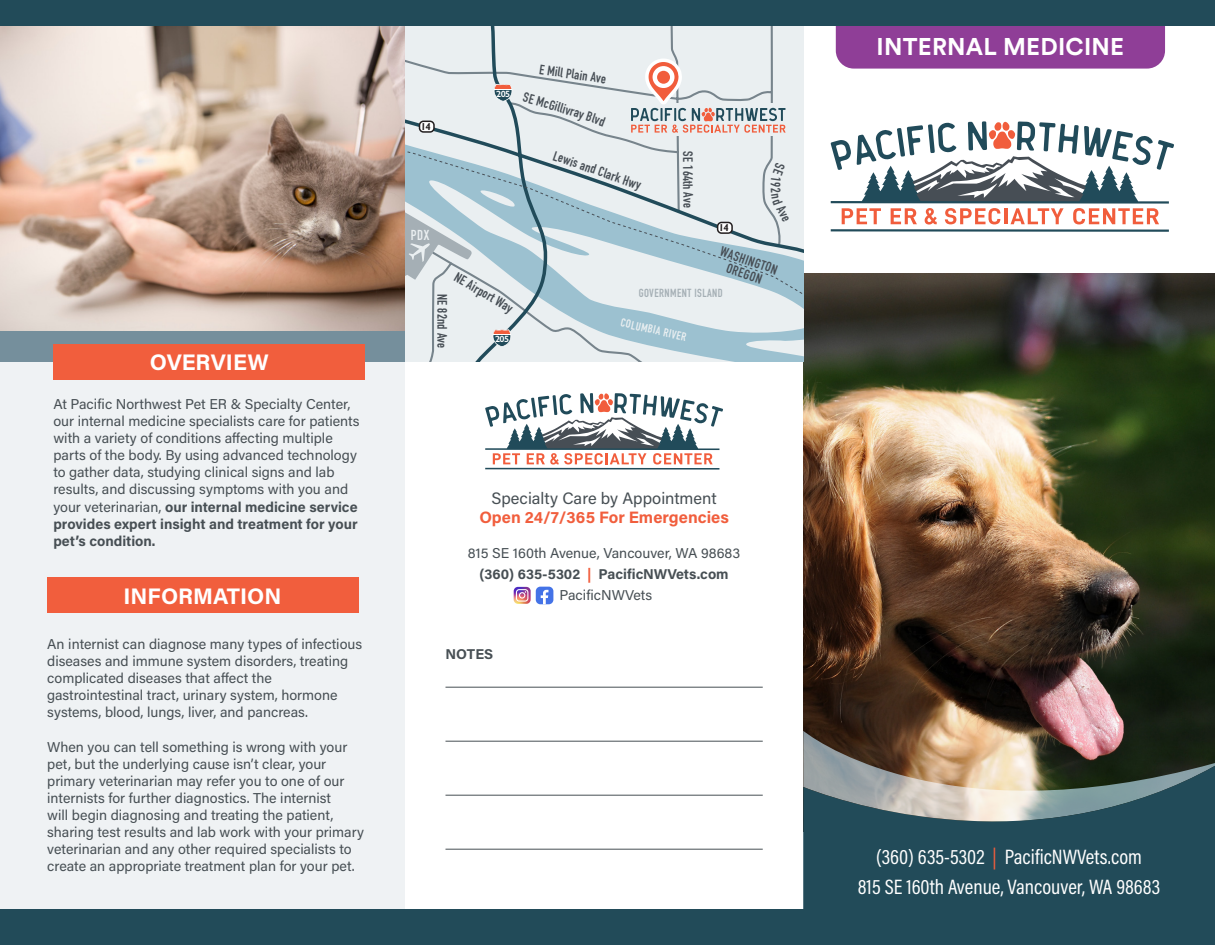
<style>
.page{position:relative;width:1215px;height:945px;background:#fff}
.page>*{position:absolute;margin:0;border:0;box-sizing:border-box;transform-origin:0 0}
.t1{font:700 24px "Circular Std";letter-spacing:.01em;color:#fff}
.t2{font:700 22.5px "Acumin Pro";color:#fff}
.t3{font:21px "Acumin Pro Cond";color:#fff}
.t4{font:16.5px "Acumin Pro";color:#474f54}
.t5{font:700 16.5px "Acumin Pro";color:#f15e3d}
.t6{font:14.25px/17.1px "Acumin Pro";color:#474f54}
.t7{font:700 14.25px "Acumin Pro";color:#474f54}
.t8{font:700 14.25px "DIN Condensed";color:#eaeff1}
.t9{font:700 13.5px/14.2px "DIN Condensed";letter-spacing:.02em;color:#474e55;text-align:center}
.t10{font:700 11.55px "DIN Condensed";letter-spacing:.04em;color:#a5afb5}
.t11{font:700 11.55px "DIN Condensed";color:#eaeff1}
.t12{font:600 9.15px "Gill Sans";letter-spacing:-.07em;color:#fff;scale:1.06 1}
.s1{font-weight:700}
.s2{color:#f15e3d}
</style>
<div class="page">
<img style="left:803px;top:274px;width:412px;height:457px">
<div style="left:0;top:362px;width:405px;height:583px;background:#eff2f4"></div>
<div style="left:0;top:910px;width:1215px;height:35px;background:#224b59"></div>
<div style="left:0;top:25px;width:405px;height:337px;background:#758f9c"></div>
<img style="left:0;top:25px;width:405px;height:305px">
<div style="left:53px;top:344px;width:312px;height:36px;background:#f15e3d"></div>
<hr style="left:831px;top:229px;width:338px;height:3px;background:#214b5a">
<svg style="left:831px;top:121px;width:343px;height:104px"></svg>
<hr style="left:485px;top:468px;width:234px;height:2px;background:#214b5a">
<svg style="left:485px;top:393px;width:238px;height:72px"></svg>
<svg style="left:405px;top:25px;width:398px;height:337px;background:#dee6e9"></svg>
<div style="left:420px;top:121px;width:14px;height:11px;background:#fff;border-radius:4px"></div>
<div style="left:419px;top:121px;width:16px;height:12px;border:2px solid #231f20;border-radius:4px"></div>
<svg style="left:492px;top:341px;width:19px;height:6px"></svg>
<svg style="left:494px;top:84px;width:18px;height:18px"></svg>
<svg style="left:405px;top:135px;width:398px;height:206px;background:#cbdae1"></svg>
<svg style="left:405px;top:184px;width:67px;height:96px;background:#bdcdd4"></svg>
<div style="left:627px;top:103px;width:163px;height:33px;background:#eaeff1"></div>
<svg style="left:631px;top:59px;width:155px;height:74px"></svg>
<div style="left:657px;top:71px;width:13px;height:13px;background:#f15d3c;border-radius:50%"></div>
<img style="left:803px;top:731px;width:412px;height:35px">
<svg style="left:803px;top:766px;width:412px;height:144px;background:#46636a"></svg>
<hr style="left:446px;top:687px;width:317px;height:1px;background:#474f54">
<hr style="left:446px;top:741px;width:317px;height:1px;background:#474f54">
<hr style="left:446px;top:795px;width:317px;height:1px;background:#474f54">
<hr style="left:446px;top:849px;width:317px;height:1px;background:#474f54">
<div style="left:836px;top:25px;width:329px;height:44px;background:#8f3e97"></div>
<div style="left:536px;top:587px;width:17px;height:17px;background:#4473e7;border-radius:5px"></div>
<svg style="left:541px;top:590px;width:7px;height:14px"></svg>
<img style="left:514px;top:587px;width:17px;height:17px">
<svg style="left:516px;top:589px;width:12px;height:13px"></svg>
<div style="left:0;top:0;width:1215px;height:25px;background:#224b59"></div>
<div style="left:47px;top:578px;width:311px;height:35px;background:#f15e3d"></div>
<svg style="left:721px;top:224px;width:7px;height:7px"></svg>
<svg style="left:523px;top:92px;width:7px;height:11px"></svg>
<svg style="left:577px;top:111px;width:29px;height:15px"></svg>
<svg style="left:771px;top:163px;width:18px;height:59px"></svg>
<p class="t2" style="left:150px;top:347px;width:121px">OVERVIEW</p>
<p class="t6" style="left:53px;top:395px;width:299px">At Pacific Northwest Pet ER &amp; Specialty Center,</p>
<p class="t6" style="left:53px;top:412px;width:308px">our internal medicine specialists care for patients with a variety of conditions affecting multiple parts of the body. By using advanced technology to gather data, studying clinical signs and lab results, and discussing symptoms with you and your veterinarian, <span class="s1">our internal medicine service provides expert insight and treatment for your pet’s condition.</span></p>
<p class="t2" style="left:124px;top:580px;width:159px">INFORMATION</p>
<p class="t6" style="left:47px;top:635px;width:316px">An internist can diagnose many types of infectious</p>
<p class="t6" style="left:47px;top:652px;width:302px">diseases and immune system disorders, treating</p>
<p class="t6" style="left:47px;top:669px;width:226px">complicated diseases that affect the</p>
<p class="t6" style="left:47px;top:686px;width:292px">gastrointestinal tract, urinary system, hormone</p>
<p class="t6" style="left:47px;top:703px;width:262px">systems, blood, lungs, liver, and pancreas.</p>
<p class="t6" style="left:47px;top:738px;width:302px">When you can tell something is wrong with your</p>
<p class="t6" style="left:47px;top:755px;width:281px">pet, but the underlying cause isn’t clear, your</p>
<p class="t6" style="left:47px;top:772px;width:299px">primary veterinarian may refer you to one of our</p>
<p class="t6" style="left:47px;top:789px;width:285px">internists for further diagnostics. The internist</p>
<p class="t6" style="left:47px;top:806px;width:288px">will begin diagnosing and treating the patient,</p>
<p class="t6" style="left:47px;top:823px;width:318px">sharing test results and lab work with your primary</p>
<p class="t6" style="left:47px;top:840px;width:306px">veterinarian and any other required specialists to</p>
<p class="t6" style="left:47px;top:857px;width:309px">create an appropriate treatment plan for your pet.</p>
<p class="t12" style="left:496px;top:88px;width:15px">205</p>
<p class="t8" style="left:411px;top:226px;width:20px">PDX</p>
<p class="t9" style="left:459px;top:270px;width:67px;rotate:30deg">NE Airport Way</p>
<p class="t9" style="left:449px;top:294px;width:56px;rotate:90deg">NE 82nd Ave</p>
<p class="t12" style="left:495px;top:333px;width:15px">205</p>
<p class="t9" style="left:541px;top:62px;width:69px;rotate:9deg">E Mill Plain Ave</p>
<p class="t9" style="left:531px;top:91px;width:28px;rotate:16deg">E McG</p>
<p class="t9" style="left:557px;top:99px;width:27px;rotate:17deg">illivra</p>
<p class="t9" style="left:556px;top:148px;width:94px;rotate:19deg">Lewis and Clark Hwy</p>
<p class="t9" style="left:695px;top:151px;width:58px;rotate:89deg">ht 461ES evA</p>
<p class="t9" style="left:723px;top:244px;width:61px;rotate:19deg">WASHINGTON<br>OREGON</p>
<p class="t10" style="left:639px;top:285px;width:86px">GOVERNMENT ISLAND</p>
<p class="t11" style="left:623px;top:315px;width:68px;rotate:12deg">COLUMBIA RIVER</p>
<p class="t4" style="left:492px;top:486px;width:227px">Specialty Care by Appointment</p>
<p class="t5" style="left:479px;top:506px;width:251px">Open 24/7/365 For Emergencies</p>
<p class="t6" style="left:468px;top:544px;width:274px">815 SE 160th Avenue, Vancouver, WA 98683</p>
<p class="t7" style="left:480px;top:564px;width:251px">(360) 635-5302 <span class="s2">|</span> PacificNWVets.com</p>
<p class="t6" style="left:560px;top:586px;width:94px">PacificNWVets</p>
<p class="t7" style="left:446px;top:644px;width:49px">NOTES</p>
<p class="t1" style="left:877px;top:31px;width:249px">INTERNAL MEDICINE</p>
<p class="t3" style="left:876px;top:843px;width:267px">(360) 635-5302 <span class="s2">|</span> PacificNWVets.com</p>
<p class="t3" style="left:858px;top:873px;width:304px">815 SE 160th Avenue, Vancouver, WA 98683</p>
</div>
